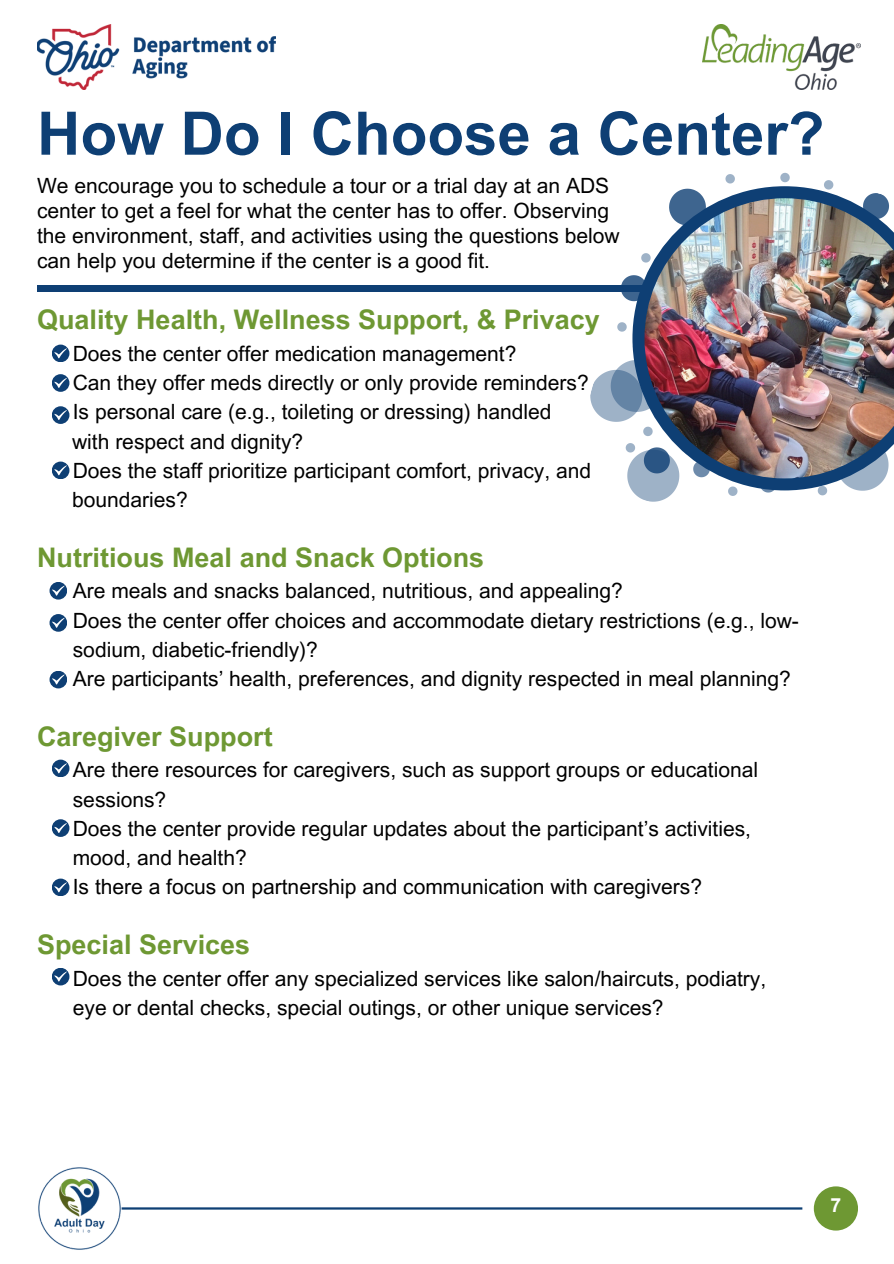
<style>
.page{position:relative;width:894px;height:1264px;background:#fff}
.page>*{position:absolute;margin:0;border:0;box-sizing:border-box;transform-origin:0 0}
.t1{font:700 60px "Arial MT Pro";color:#0e3f74}
.t2{font:700 27px "Arial MT Pro";color:#6e9833}
.t3{font:21px/29.2px "Arial MT Pro";color:#000}
.t4{font:700 19.5px "Arial MT Pro";color:#fff}
</style>
<div class="page">
<div style="left:813px;top:1186px;width:44px;height:44px;background:#6e9833;border-radius:50%"></div>
<img style="left:38px;top:1167px;width:83px;height:83px">
<img style="left:702px;top:25px;width:158px;height:65px">
<img style="left:37px;top:24px;width:239px;height:65px">
<hr style="left:122px;top:1207px;width:680px;height:2px;background:#0e3f74">
<div style="left:37px;top:285px;width:856px;height:6px;background:#0e3f74"></div>
<svg style="left:584px;top:172px;width:284px;height:330px"></svg>
<svg style="left:632px;top:186px;width:254px;height:304px"></svg>
<img style="left:644px;top:198px;width:249px;height:280px">
<svg style="left:52px;top:759px;width:17px;height:18px"></svg>
<svg style="left:54px;top:763px;width:13px;height:12px"></svg>
<div style="left:52px;top:819px;width:17px;height:18px;background:#0e3f74;border-radius:50%"></div>
<svg style="left:54px;top:823px;width:13px;height:10px"></svg>
<div style="left:52px;top:878px;width:17px;height:18px;background:#0e3f74;border-radius:50%"></div>
<svg style="left:54px;top:882px;width:13px;height:10px"></svg>
<div style="left:52px;top:344px;width:17px;height:18px;background:#0e3f74;border-radius:50%"></div>
<svg style="left:54px;top:348px;width:13px;height:10px"></svg>
<div style="left:52px;top:374px;width:17px;height:18px;background:#0e3f74;border-radius:50%"></div>
<svg style="left:54px;top:378px;width:13px;height:10px"></svg>
<div style="left:52px;top:406px;width:17px;height:18px;background:#0e3f74;border-radius:50%"></div>
<svg style="left:54px;top:410px;width:13px;height:10px"></svg>
<div style="left:52px;top:461px;width:17px;height:18px;background:#0e3f74;border-radius:50%"></div>
<svg style="left:54px;top:465px;width:13px;height:10px"></svg>
<div style="left:49px;top:582px;width:18px;height:17px;background:#0e3f74;border-radius:50%"></div>
<svg style="left:52px;top:585px;width:13px;height:11px"></svg>
<div style="left:49px;top:614px;width:18px;height:17px;background:#0e3f74;border-radius:50%"></div>
<svg style="left:52px;top:617px;width:13px;height:10px"></svg>
<svg style="left:49px;top:670px;width:18px;height:18px"></svg>
<svg style="left:52px;top:674px;width:13px;height:10px"></svg>
<svg style="left:52px;top:967px;width:17px;height:18px"></svg>
<svg style="left:54px;top:971px;width:13px;height:12px"></svg>
<p class="t1" style="left:37px;top:111px;width:788px">How Do I Choose a Center?</p>
<p class="t3" style="left:37px;top:176px;width:584px;line-height:24.8px">We encourage you to schedule a tour or a trial day at an ADS center to get a feel for what the center has to offer. Observing the environment, staff, and activities using the questions below can help you determine if the center is a good fit.</p>
<p class="t2" style="left:37px;top:310px;width:564px">Quality Health, Wellness Support, &amp; Privacy</p>
<p class="t3" style="left:73px;top:341px;width:445px">Does the center offer medication management?</p>
<p class="t3" style="left:73px;top:371px;width:517px">Can they offer meds directly or only provide reminders?</p>
<p class="t3" style="left:73px;top:400px;width:480px">Is personal care (e.g., toileting or dressing) handled</p>
<p class="t3" style="left:72px;top:429px;width:232px">with respect and dignity?</p>
<h2 class="t3" style="left:73px;top:458px;width:519px">Does the staff prioritize participant comfort, privacy, and</h2>
<p class="t3" style="left:72px;top:488px;width:117px">boundaries?</p>
<p class="t2" style="left:37px;top:547px;width:448px">Nutritious Meal and Snack Options</p>
<p class="t3" style="left:73px;top:579px;width:551px">Are meals and snacks balanced, nutritious, and appealing?</p>
<p class="t3" style="left:73px;top:608px;width:727px">Does the center offer choices and accommodate dietary restrictions (e.g., low&shy;sodium, diabetic-friendly)?</p>
<p class="t3" style="left:73px;top:666px;width:719px">Are participants’ health, preferences, and dignity respected in meal planning?</p>
<p class="t2" style="left:37px;top:726px;width:237px">Caregiver Support</p>
<h2 class="t3" style="left:73px;top:758px;width:686px">Are there resources for caregivers, such as support groups or educational sessions?</h2>
<p class="t3" style="left:73px;top:816px;width:679px">Does the center provide regular updates about the participant’s activities, mood, and health?</p>
<p class="t3" style="left:73px;top:875px;width:630px">Is there a focus on partnership and communication with caregivers?</p>
<p class="t2" style="left:37px;top:934px;width:215px">Special Services</p>
<h2 class="t3" style="left:73px;top:966px;width:694px">Does the center offer any specialized services like salon/haircuts, podiatry, eye or dental checks, special outings, or other unique services?</h2>
<p class="t4" style="left:830px;top:1198px;width:12px">7</p>
</div>
